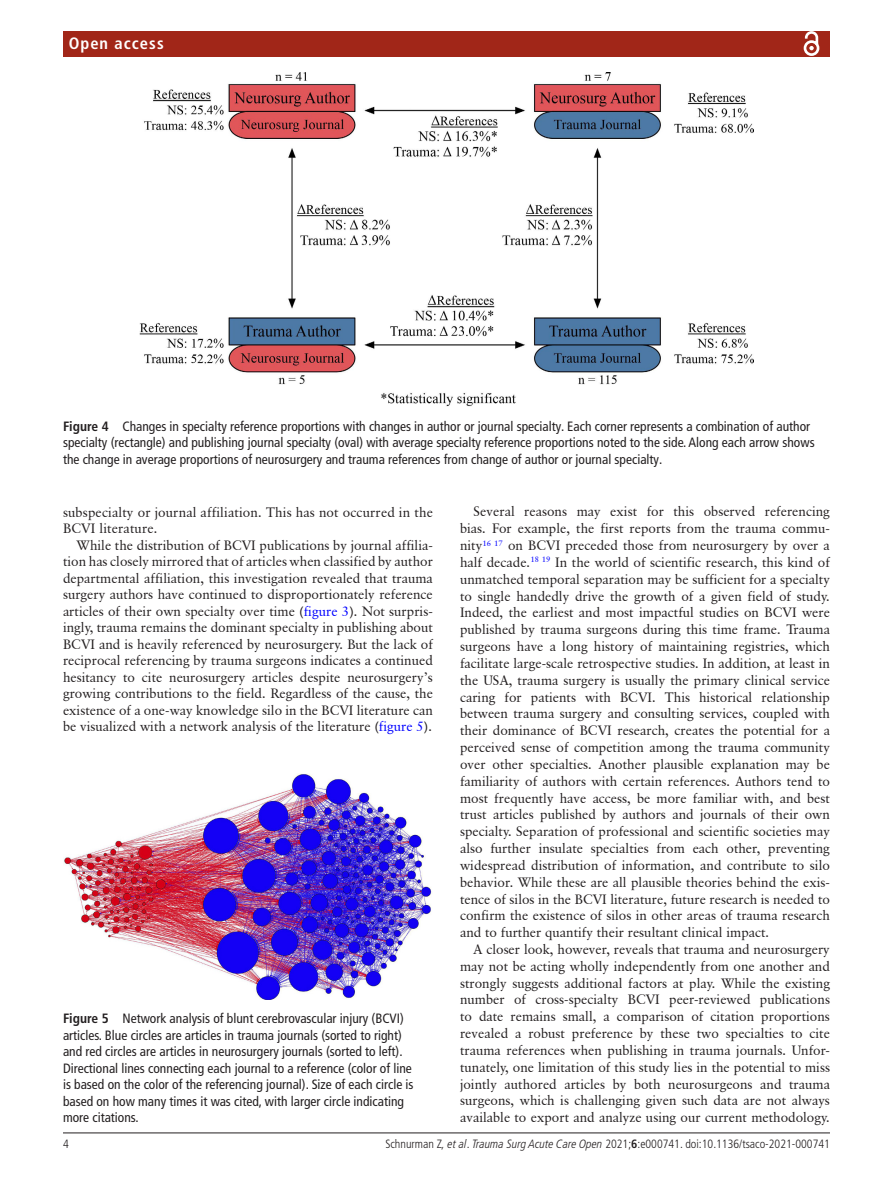
<style>
.page{position:relative;width:893px;height:1191px;background:#fff}
.page>*{position:absolute;margin:0;border:0;box-sizing:border-box;transform-origin:0 0}
.t1{font:700 condensed 16.5px "Frutiger LT Std";letter-spacing:.065em;color:#fff}
.t2{font:13.5px/16.8px "Classical Garamond BT";color:#231f20;text-align:justify}
.t3{font:condensed 13.5px/16.5px "Frutiger LT Pro";color:#231f20}
.t4{font:300 condensed 12px "Frutiger LT Pro";color:#231f20}
.s1{font-weight:700}
.s2{color:#00f}
.s3{font-style:italic}
</style>
<div class="page">
<hr style="left:63px;top:1132px;width:767px;height:1px;background:#231f20">
<div style="left:63px;top:31px;width:767px;height:25px;background:#a12618"></div>
<svg style="left:802px;top:31px;width:19px;height:26px"></svg>
<img style="left:140px;top:72px;width:613px;height:334px">
<img style="left:64px;top:774px;width:368px;height:225px">
<p class="t1" style="left:69px;top:34px;width:97px">Open access</p>
<p class="t3" style="left:63px;top:418px;width:753px"><span class="s1">Figure 4</span> Changes in specialty reference proportions with changes in author or journal specialty. Each corner represents a combination of author specialty (rectangle) and publishing journal specialty (oval) with average specialty reference proportions noted to the side. Along each arrow shows the change in average proportions of neurosurgery and trauma references from change of author or journal specialty.</p>
<p class="t2" style="left:63px;top:503px;width:371px">subspecialty or journal affiliation. This has not occurred in the<br>BCVI literature.</p>
<p class="t2" style="left:63px;top:536px;width:371px;text-indent:14px">While the distribution of BCVI publications by journal affilia&shy;tion has closely mirrored that of articles when classified by author departmental affiliation, this investigation revealed that trauma surgery authors have continued to disproportionately reference articles of their own specialty over time (<span class="s2">figure 3</span>). Not surpris&shy;ingly, trauma remains the dominant specialty in publishing about BCVI and is heavily referenced by neurosurgery. But the lack of reciprocal referencing by trauma surgeons indicates a continued hesitancy to cite neurosurgery articles despite neurosurgery’s growing contributions to the field. Regardless of the cause, the existence of a one-way knowledge silo in the BCVI literature can be visualized with a network analysis of the literature (<span class="s2">figure 5</span>).</p>
<p class="t3" style="left:63px;top:1010px;width:352px"><span class="s1">Figure 5</span> Network analysis of blunt cerebrovascular injury (BCVI) articles. Blue circles are articles in trauma journals (sorted to right) and red circles are articles in neurosurgery journals (sorted to left).<br>Directional lines connecting each journal to a reference (color of line is based on the color of the referencing journal). Size of each circle is based on how many times it was cited, with larger circle indicating more citations.</p>
<p class="t2" style="left:460px;top:503px;width:371px;text-indent:14px">Several reasons may exist for this observed referencing bias. For example, the first reports from the trauma commu&shy;nity<sup>16</sup> <sup>17</sup> on BCVI preceded those from neurosurgery by over a half decade.<sup>18</sup> <sup>19</sup> In the world of scientific research, this kind of unmatched temporal separation may be sufficient for a specialty to single handedly drive the growth of a given field of study.<br>Indeed, the earliest and most impactful studies on BCVI were published by trauma surgeons during this time frame. Trauma surgeons have a long history of maintaining registries, which facilitate large-scale retrospective studies. In addition, at least in the USA, trauma surgery is usually the primary clinical service caring for patients with BCVI. This historical relationship between trauma surgery and consulting services, coupled with their dominance of BCVI research, creates the potential for a perceived sense of competition among the trauma community over other specialties. Another plausible explanation may be familiarity of authors with certain references. Authors tend to most frequently have access, be more familiar with, and best trust articles published by authors and journals of their own specialty. Separation of professional and scientific societies may also further insulate specialties from each other, preventing widespread distribution of information, and contribute to silo behavior. While these are all plausible theories behind the exis&shy;tence of silos in the BCVI literature, future research is needed to confirm the existence of silos in other areas of trauma research and to further quantify their resultant clinical impact.</p>
<p class="t2" style="left:460px;top:940px;width:371px;text-indent:14px">A closer look, however, reveals that trauma and neurosurgery may not be acting wholly independently from one another and strongly suggests additional factors at play. While the existing number of cross-specialty BCVI peer-reviewed publications to date remains small, a comparison of citation proportions revealed a robust preference by these two specialties to cite trauma references when publishing in trauma journals. Unfor&shy;tunately, one limitation of this study lies in the potential to miss jointly authored articles by both neurosurgeons and trauma surgeons, which is challenging given such data are not always available to export and analyze using our current methodology.</p>
<p class="t4" style="left:63px;top:1136px;width:7px">4</p>
<p class="t4" style="left:385px;top:1136px;width:446px">Schnurman Z<span class="s3">, et al</span>. <span class="s3">Trauma Surg Acute Care Open</span> 2021;<span class="s1">6</span>:e000741. doi:10.1136/tsaco-2021-000741</p>
</div>
